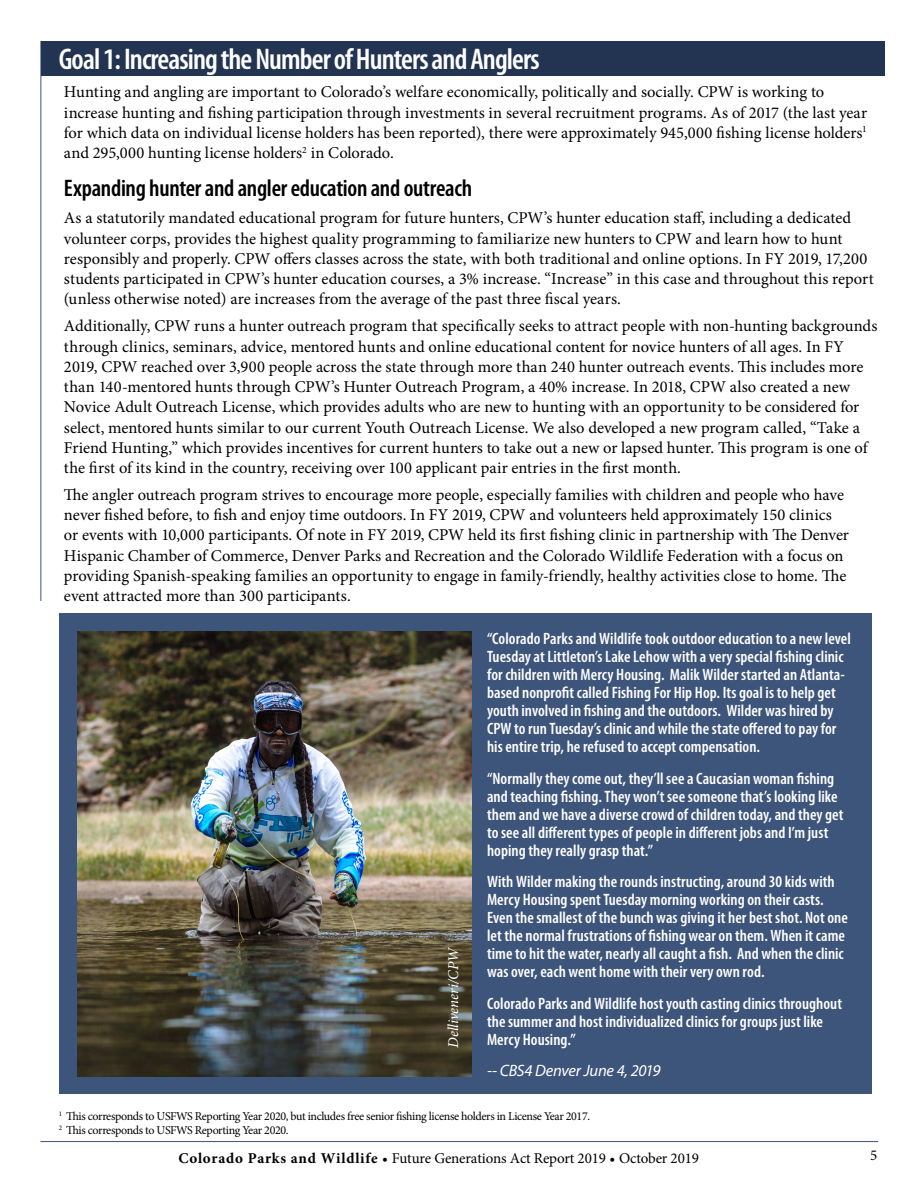
<style>
.page{position:relative;width:918px;height:1188px;background:#fff}
.page>*{position:absolute;margin:0;border:0;box-sizing:border-box;transform-origin:0 0}
.t1{font:600 condensed 30px "Myriad Pro";letter-spacing:-.03em;color:#fff}
.t2{font:600 condensed 24px "Myriad Pro";letter-spacing:-.01em;color:#000}
.t3{font:16.5px/20.2px "Minion Pro";color:#000}
.t4{font:600 condensed 16.5px/18px "Myriad Pro";letter-spacing:.005em;color:#fff}
.t5{font:italic 16.5px "Myriad Pro";letter-spacing:-.02em;color:#fff}
.t6{font:15px "Minion Pro";letter-spacing:-.01em;color:#000}
.t7{font:italic 15px "Minion Pro";letter-spacing:-.005em;color:#fff}
.t8{font:12px/14.4px "Minion Pro";letter-spacing:-.03em;color:#000}
.s1{font-weight:700}
</style>
<div class="page">
<hr style="left:40px;top:1141px;width:838px;height:1px;background:#3d547b">
<div style="left:41px;top:41px;width:844px;height:35px;background:#223452"></div>
<div style="left:59px;top:613px;width:813px;height:481px;background:#3d547b"></div>
<img style="left:78px;top:632px;width:393px;height:444px">
<h1 class="t1" style="left:59px;top:41px;width:482px">Goal 1: Increasing the Number of Hunters and Anglers</h1>
<p class="t3" style="left:64px;top:82px;width:805px">Hunting and angling are important to Colorado’s welfare economically, politically and socially. CPW is working to increase hunting and fishing participation through investments in several recruitment programs. As of 2017 (the last year for which data on individual license holders has been reported), there were approximately 945,000 fishing license holders<sup>1 </sup>and 295,000 hunting license holders<sup>2</sup> in Colorado.</p>
<h2 class="t2" style="left:64px;top:174px;width:410px">Expanding hunter and angler education and outreach</h2>
<p class="t3" style="left:64px;top:208px;width:811px">As a statutorily mandated educational program for future hunters, CPW’s hunter education staff, including a dedicated volunteer corps, provides the highest quality programming to familiarize new hunters to CPW and learn how to hunt responsibly and properly. CPW offers classes across the state, with both traditional and online options. In FY 2019, 17,200 students participated in CPW’s hunter education courses, a 3% increase. “Increase” in this case and throughout this report (unless otherwise noted) are increases from the average of the past three fiscal years.</p>
<p class="t3" style="left:64px;top:316px;width:815px">Additionally, CPW runs a hunter outreach program that specifically seeks to attract people with non-hunting backgrounds through clinics, seminars, advice, mentored hunts and online educational content for novice hunters of all ages. In FY 2019, CPW reached over 3,900 people across the state through more than 240 hunter outreach events. This includes more than 140-mentored hunts through CPW’s Hunter Outreach Program, a 40% increase. In 2018, CPW also created a new Novice Adult Outreach License, which provides adults who are new to hunting with an opportunity to be considered for select, mentored hunts similar to our current Youth Outreach License. We also developed a new program called, “Take a Friend Hunting,” which provides incentives for current hunters to take out a new or lapsed hunter. This program is one of the first of its kind in the country, receiving over 100 applicant pair entries in the first month.</p>
<p class="t3" style="left:64px;top:485px;width:787px">The angler outreach program strives to encourage more people, especially families with children and people who have never fished before, to fish and enjoy time outdoors. In FY 2019, CPW and volunteers held approximately 150 clinics or events with 10,000 participants. Of note in FY 2019, CPW held its first fishing clinic in partnership with The Denver Hispanic Chamber of Commerce, Denver Parks and Recreation and the Colorado Wildlife Federation with a focus on providing Spanish-speaking families an opportunity to engage in family-friendly, healthy activities close to home. The event attracted more than 300 participants.</p>
<p class="t4" style="left:487px;top:629px;width:365px">“Colorado Parks and Wildlife took outdoor education to a new level Tuesday at Littleton’s Lake Lehow with a very special fishing clinic for children with Mercy Housing. Malik Wilder started an Atlanta&shy;based nonprofit called Fishing For Hip Hop. Its goal is to help get youth involved in fishing and the outdoors. Wilder was hired by CPW to run Tuesday’s clinic and while the state offered to pay for his entire trip, he refused to accept compensation.</p>
<p class="t4" style="left:487px;top:769px;width:358px">“Normally they come out, they’ll see a Caucasian woman fishing and teaching fishing. They won’t see someone that’s looking like them and we have a diverse crowd of children today, and they get to see all different types of people in different jobs and I’m just hoping they really grasp that.”</p>
<p class="t4" style="left:487px;top:872px;width:362px">With Wilder making the rounds instructing, around 30 kids with Mercy Housing spent Tuesday morning working on their casts.<br>Even the smallest of the bunch was giving it her best shot. Not one let the normal frustrations of fishing wear on them. When it came time to hit the water, nearly all caught a fish. And when the clinic was over, each went home with their very own rod.</p>
<p class="t4" style="left:487px;top:994px;width:357px">Colorado Parks and Wildlife host youth casting clinics throughout the summer and host individualized clinics for groups just like<br>Mercy Housing.”</p>
<p class="t5" style="left:487px;top:1060px;width:175px">-- CBS4 Denver June 4, 2019</p>
<p class="t7" style="left:443px;top:1048px;width:102px;rotate:-90deg">Delliveneri/CPW</p>
<p class="t8" style="left:59px;top:1109px;width:533px"><sup>1</sup> This corresponds to USFWS Reporting Year 2020, but includes free senior fishing license holders in License Year 2017.<br><sup>2</sup> This corresponds to USFWS Reporting Year 2020.</p>
<p class="t6" style="left:179px;top:1148px;width:522px"><span class="s1">Colorado Parks and Wildlife</span> • Future Generations Act Report 2019 • October 2019</p>
<p class="t6" style="left:870px;top:1145px;width:9px">5</p>
</div>
